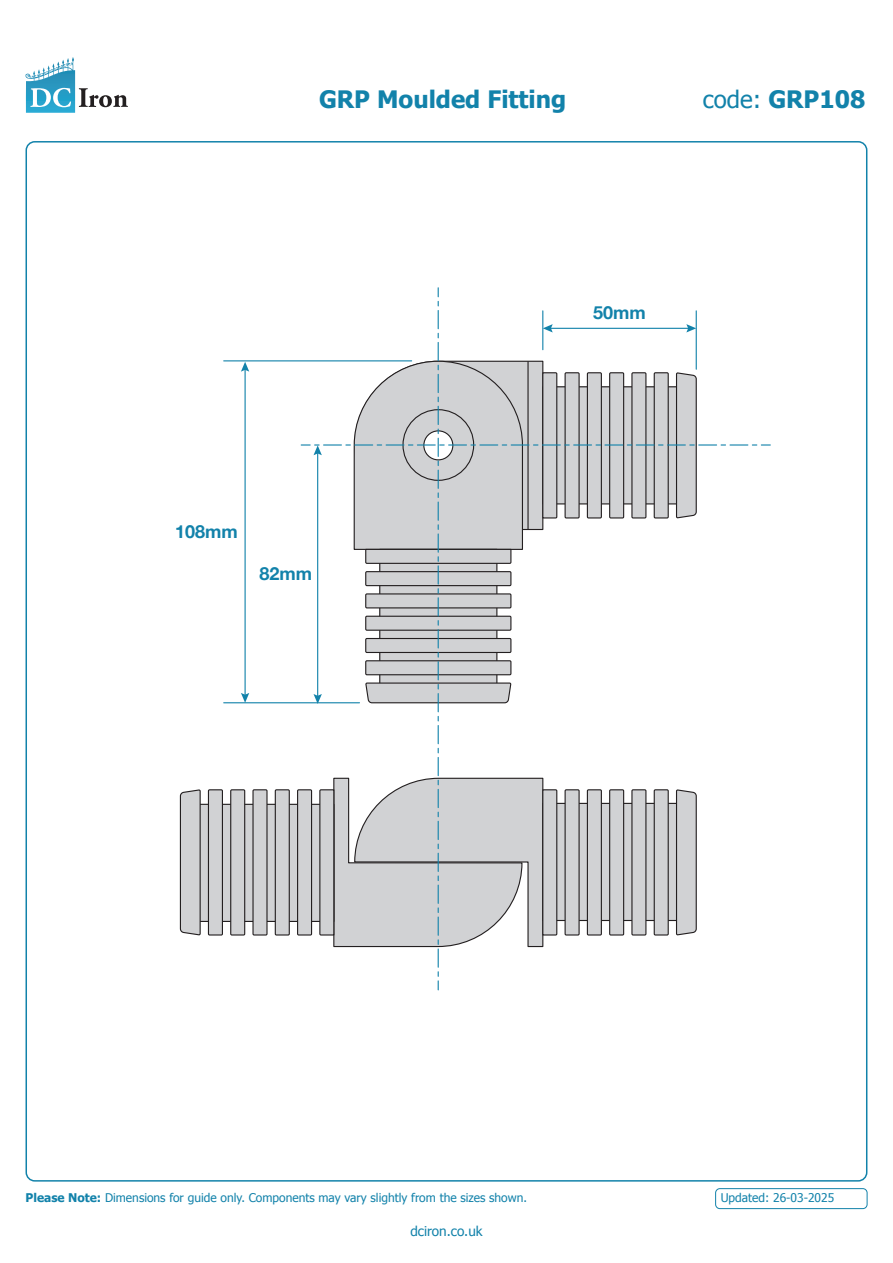
<style>
.page{position:relative;width:893px;height:1263px;background:#fff}
.page>*{position:absolute;margin:0;border:0;box-sizing:border-box;transform-origin:0 0}
.Product_Name{font:700 24px "Tahoma";color:#1282aa}
.Product_Name-2{font:24px "Tahoma";color:#1282aa}
.t1{font:700 18px "Helvetica Neue";color:#1282aa}
.t2{font:13.5px "Tahoma";color:#1282aa}
.Product_Name-3{font:12px "Tahoma";color:#1282aa}
.s1{font-weight:700}
</style>
<div class="page">
<div style="left:184px;top:804px;width:150px;height:118px;background:#d1d2d4;border:1px solid #231f20"></div>
<div style="left:298px;top:790px;width:14px;height:145px;background:#d1d2d4"></div>
<div style="left:297px;top:789px;width:15px;height:146px;border:1px solid #231f20"></div>
<div style="left:275px;top:790px;width:14px;height:145px;background:#d1d2d4"></div>
<div style="left:275px;top:789px;width:15px;height:146px;border:1px solid #231f20"></div>
<div style="left:253px;top:790px;width:14px;height:145px;background:#d1d2d4"></div>
<div style="left:252px;top:789px;width:16px;height:146px;border:1px solid #231f20"></div>
<div style="left:231px;top:790px;width:14px;height:145px;background:#d1d2d4"></div>
<div style="left:230px;top:789px;width:15px;height:146px;border:1px solid #231f20"></div>
<div style="left:208px;top:790px;width:14px;height:145px;background:#d1d2d4"></div>
<div style="left:208px;top:789px;width:15px;height:146px;border:1px solid #231f20"></div>
<svg style="left:179px;top:789px;width:22px;height:146px"></svg>
<hr style="left:224px;top:702px;width:135px;height:1px;background:#1282aa">
<hr style="left:224px;top:360px;width:188px;height:1px;background:#1282aa">
<hr style="left:245px;top:368px;width:1px;height:328px;background:#1282aa">
<svg style="left:241px;top:362px;width:8px;height:10px"></svg>
<svg style="left:241px;top:693px;width:8px;height:10px"></svg>
<svg style="left:301px;top:288px;width:469px;height:702px"></svg>
<div style="left:715px;top:1188px;width:152px;height:21px;border:1px solid #1282aa;border-radius:4px"></div>
<svg style="left:38px;top:57px;width:35px;height:19px"></svg>
<svg style="left:30px;top:88px;width:41px;height:19px"></svg>
<svg style="left:79px;top:88px;width:49px;height:19px"></svg>
<p class="Product_Name" style="left:319px;top:82px;width:249px">GRP Moulded Fitting</p>
<p class="Product_Name-2" style="left:703px;top:83px;width:164px">code: <span class="s1">GRP</span><span class="s1">108</span></p>
<p class="t1" style="left:175px;top:518px;width:64px">108mm</p>
<p class="t1" style="left:259px;top:559px;width:54px">82mm</p>
<p class="t1" style="left:593px;top:299px;width:54px">50mm</p>
<p class="Product_Name-3" style="left:26px;top:1190px;width:503px"><span class="s1">Please Note:</span> Dimensions for guide only. Components may vary slightly from the sizes shown.</p>
<p class="Product_Name-3" style="left:721px;top:1190px;width:115px">Updated: 26-03-2025</p>
<p class="t2" style="left:410px;top:1222px;width:74px">dciron.co.uk</p>
</div>
